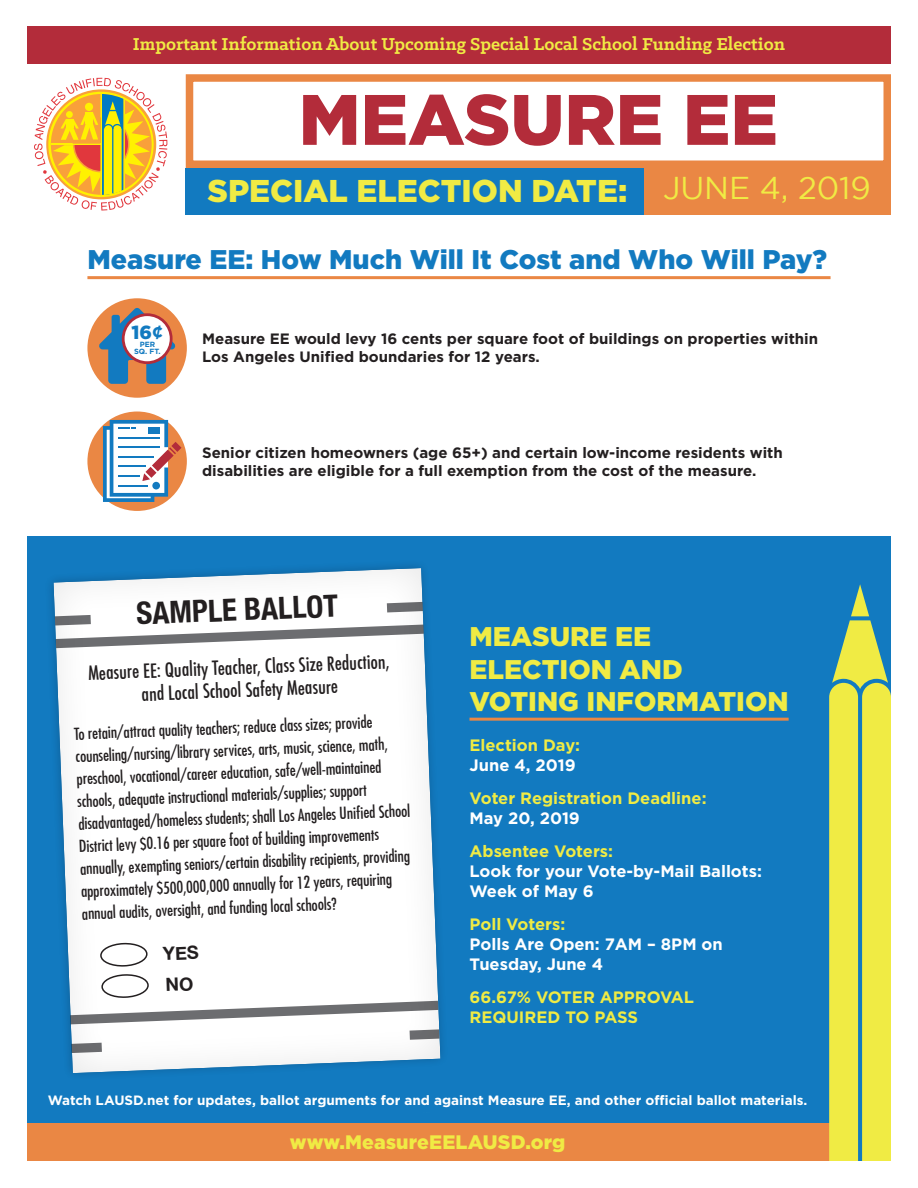
<style>
.page{position:relative;width:918px;height:1188px;background:#fff}
.page>*{position:absolute;margin:0;border:0;box-sizing:border-box;transform-origin:0 0}
.t1{font:900 71.25px "Gotham";color:#b32c3a}
.t2{font:900 31.5px "Gotham";color:#f0eb44}
.t3{font:31.5px "Gotham";color:#f0eb44}
.t4{font:700 condensed 30.6px "Helvetica Neue";color:#231f20}
.t5{font:900 27px "Gotham";color:#127ac0}
.t6{font:900 27px/32.4px "Gotham";color:#f0eb44}
.t7{font:700 19.5px "Klinic Slab";color:#f0eb44}
.t8{font:900 19.5px "Gotham";letter-spacing:.01em;color:#f0eb44}
.t9{font:500 condensed 19.05px/23px "Futura";color:#231f20;text-align:center}
.t10{font:900 18.9px "Gotham";color:#127ac0}
.t11{font:700 16.5px/19.8px "Gotham";color:#fff}
.t12{font:700 16.5px/19.8px "Gotham";color:#f0eb44}
.t13{font:condensed 16.2px/22.5px "Futura";color:#231f20}
.t14{font:700 15px/18px "Gotham";color:#231f20}
.t15{font:700 13.5px "Gotham";color:#fff}
.t16{font:700 7.5px/7.5px "Gotham";color:#127ac0;text-align:center}
.s1{font-weight:700}
.s2{color:#fff}
.s3{color:#f0eb44}
</style>
<div class="page">
<div style="left:27px;top:537px;width:864px;height:624px;background:#127ac0"></div>
<hr style="left:470px;top:718px;width:319px;height:3px;background:#ea8744">
<svg style="left:53px;top:566px;width:389px;height:508px;fill:#fff"></svg>
<svg style="left:55px;top:602px;width:369px;height:46px"></svg>
<svg style="left:100px;top:943px;width:48px;height:24px"></svg>
<div style="left:27px;top:26px;width:864px;height:37px;background:#b32c3a"></div>
<div style="left:27px;top:1124px;width:814px;height:37px;background:#ea8744"></div>
<svg style="left:829px;top:584px;width:62px;height:577px"></svg>
<hr style="left:87px;top:276px;width:744px;height:3px;background:#ea8744">
<div style="left:87px;top:412px;width:100px;height:99px;background:#ea8744;border-radius:50%"></div>
<svg style="left:103px;top:420px;width:79px;height:82px"></svg>
<div style="left:87px;top:298px;width:100px;height:100px;background:#ea8744;border-radius:50%"></div>
<svg style="left:98px;top:308px;width:78px;height:76px"></svg>
<div style="left:123px;top:315px;width:48px;height:48px;background:#fff;border-radius:50%"></div>
<div style="left:122px;top:313px;width:51px;height:51px;border:3px solid #b32c3a;border-radius:50%"></div>
<div style="left:186px;top:74px;width:705px;height:94px;border:8px solid #ea8744"></div>
<div style="left:186px;top:168px;width:705px;height:47px;background:#127ac0"></div>
<div style="left:645px;top:162px;width:246px;height:53px;background:#ea8744"></div>
<svg style="left:34px;top:78px;width:133px;height:133px"></svg>
<svg style="left:163px;top:945px;width:36px;height:15px"></svg>
<svg style="left:70px;top:974px;width:369px;height:79px"></svg>
<p class="t7" style="left:133px;top:31px;width:654px">Important Information About Upcoming Special Local School Funding Election</p>
<p class="t1" style="left:299px;top:78px;width:481px">MEASURE EE</p>
<p class="t2" style="left:207px;top:172px;width:421px">SPECIAL ELECTION DATE:</p>
<p class="t3" style="left:663px;top:170px;width:209px">JUNE 4, 2019</p>
<p class="t5" style="left:87px;top:244px;width:741px">Measure EE: How Much Will It Cost and Who Will Pay?</p>
<p class="t10" style="left:132px;top:321px;width:33px">16<span class="s1">¢</span></p>
<p class="t16" style="left:134px;top:340px;width:28px">PER<br>SQ. FT.</p>
<p class="t14" style="left:202px;top:330px;width:618px">Measure EE would levy 16 cents per square foot of buildings on properties within<br>Los Angeles Unified boundaries for 12 years.</p>
<p class="t14" style="left:202px;top:443px;width:582px">Senior citizen homeowners (age 65+) and certain low-income residents with disabilities are eligible for a full exemption from the cost of the measure.</p>
<p class="t4" style="left:136px;top:595px;width:203px;rotate:-2deg">SAMPLE BALLOT</p>
<p class="t9" style="left:88px;top:661px;width:303px;rotate:-2deg">Measure EE: Quality Teacher, Class Size Reduction, and Local School Safety Measure</p>
<p class="t13" style="left:74px;top:722px;width:335px;rotate:-2deg">To retain/attract quality teachers; reduce class sizes; provide counseling/nursing/library services, arts, music, science, math, preschool, vocational/career education, safe/well-maintained schools, adequate instructional materials/supplies; support disadvantaged/homeless students; shall Los Angeles Unifi ed School District levy $0.16 per square foot of building improvements annually, exempting seniors/certain disability recipients, providing approximately $500,000,000 annually for 12 years, requiring annual audits, oversight, and funding local schools?</p>
<p class="t6" style="left:470px;top:620px;width:321px">MEASURE EE<br>ELECTION AND<br>VOTING INFORMATION</p>
<p class="t12" style="left:470px;top:735px;width:112px">Election Day:<br><span class="s2">June 4, 2019</span></p>
<p class="t12" style="left:470px;top:788px;width:239px">Voter Registration Deadline:<br><span class="s2">May 20, 2019</span></p>
<p class="t11" style="left:470px;top:841px;width:294px"><span class="s3">Absentee Voters:<br></span>Look for your Vote-by-Mail Ballots:<br>Week of May 6</p>
<p class="t11" style="left:470px;top:914px;width:255px"><span class="s3">Poll Voters:<br></span>Polls Are Open: 7AM – 8PM on<br>Tuesday, June 4</p>
<p class="t12" style="left:470px;top:987px;width:226px">66.67% VOTER APPROVAL<br>REQUIRED TO PASS</p>
<p class="t15" style="left:48px;top:1092px;width:761px">Watch LAUSD.net for updates, ballot arguments for and against Measure EE, and other official ballot materials.</p>
<p class="t8" style="left:290px;top:1131px;width:277px">www.MeasureEELAUSD.org</p>
</div>
